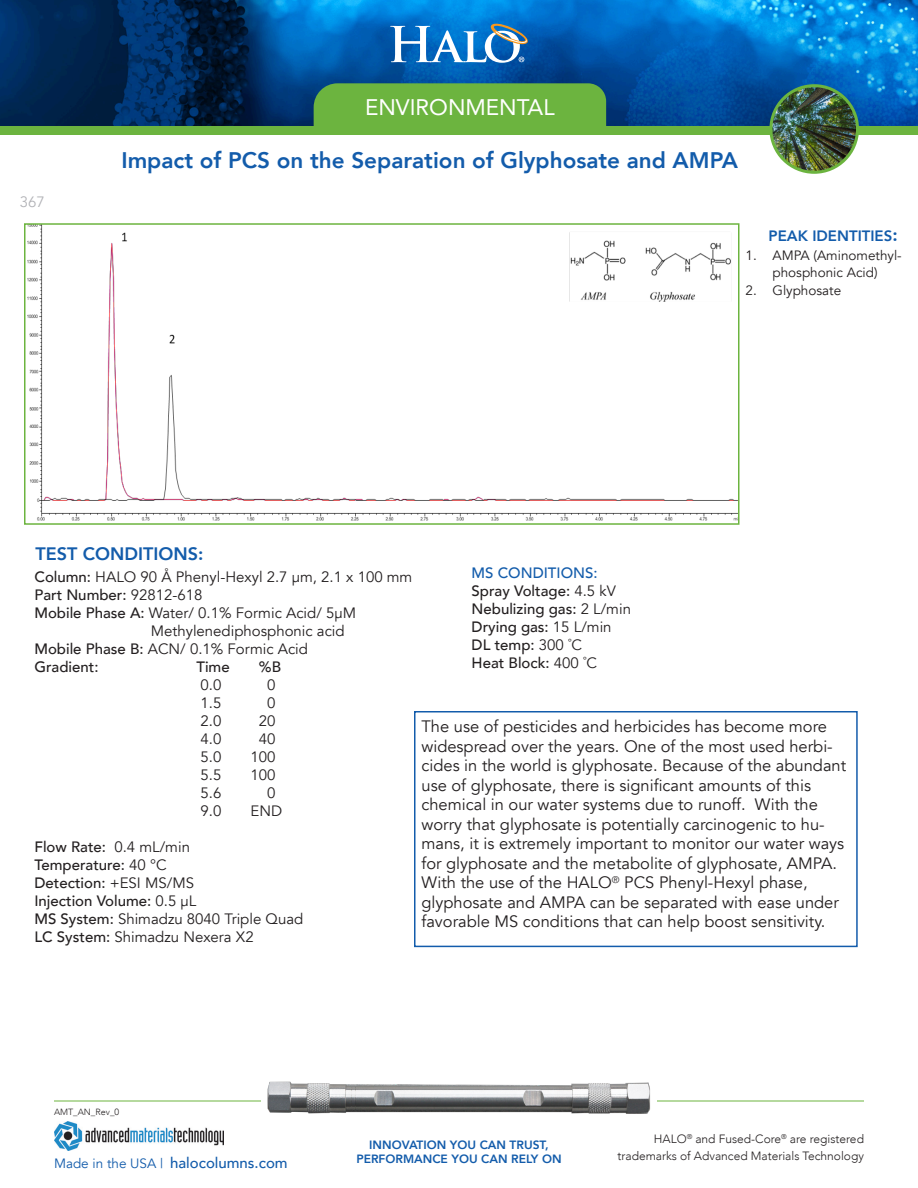
<style>
.page{position:relative;width:918px;height:1188px;background:#fff}
.page>*{position:absolute;margin:0;border:0;box-sizing:border-box;transform-origin:0 0}
.Headline{font:800 22.5px "Avenir";color:#135cab}
.t1{font:22.5px "Avenir";color:#fff}
.Headline-2{font:800 18px "Avenir";color:#135cab}
.t2{font:16.5px/19.5px "Avenir";color:#231f20}
.t3{font:15px "Avenir";color:#231f20}
.t4{font:500 15px "Avenir";color:#231f20}
.t5{font:500 15px "Avenir";color:#135cab}
.Headline-3{font:800 15px "Avenir";color:#135cab}
.t6{font:15px "Avenir";color:#b2b3b7}
.t7{font:13.5px/16.5px "Avenir";color:#231f20;text-align:center}
.t8{font:13.5px "Avenir";color:#135cab}
.t9{font:300 12px/16.5px "Avenir";color:#231f20;text-align:right}
.t10{font:800 12px "Avenir";color:#135cab}
.t11{font:300 9px "Avenir";color:#231f20}
.s1{font-size:18px}
.s2{font-weight:500}
.s3{font-weight:400}
</style>
<div class="page">
<img style="left:0;top:0;width:918px;height:126px">
<svg style="left:390px;top:22px;width:139px;height:41px"></svg>
<div style="left:0;top:126px;width:918px;height:9px;background:#6cb43f"></div>
<div style="left:314px;top:83px;width:292px;height:43px;background:#6cb43f"></div>
<img style="left:771px;top:86px;width:87px;height:86px;border-radius:43px">
<div style="left:769px;top:84px;width:90px;height:90px;border:3px solid #6cb43f;border-radius:50%"></div>
<hr style="left:54px;top:1101px;width:810px;height:1px;background:#6cb43f">
<img style="left:262px;top:1081px;width:395px;height:33px">
<img style="left:54px;top:1121px;width:170px;height:30px">
<div style="left:414px;top:711px;width:444px;height:236px;border:2px solid #135cab"></div>
<img style="left:27px;top:226px;width:710px;height:295px">
<div style="left:24px;top:223px;width:716px;height:302px;border:2px solid #6cb43f"></div>
<h1 class="t1" style="left:365px;top:89px;width:191px">ENVIRONMENTAL</h1>
<p class="t6" style="left:20px;top:193px;width:27px">367</p>
<p class="Headline" style="left:121px;top:143px;width:618px">Impact of PCS on the Separation of Glyphosate and AMPA</p>
<p class="Headline-3" style="left:769px;top:224px;width:131px">PEAK IDENTITIES<span class="s1">:</span></p>
<p class="t7" style="left:746px;top:247px;width:158px">1. AMPA (Aminomethyl&shy;phosphonic Acid)</p>
<p class="t7" style="left:746px;top:282px;width:97px">2. Glyphosate</p>
<p class="Headline-2" style="left:36px;top:539px;width:169px">TEST CONDITIONS:</p>
<p class="t3" style="left:34px;top:568px;width:379px"><span class="s2">Column:</span> HALO 90 Å Phenyl-Hexyl 2.7 µm, 2.1 x 100 mm</p>
<p class="t4" style="left:34px;top:581px;width:170px">Part Number: <span class="s3">92812-618</span></p>
<p class="t3" style="left:34px;top:604px;width:323px"><span class="s2">Mobile Phase A:</span> Water/ 0.1% Formic Acid/ 5µM</p>
<p class="t3" style="left:151px;top:622px;width:195px">Methylenediphosphonic acid</p>
<p class="t3" style="left:34px;top:640px;width:275px"><span class="s2">Mobile Phase B:</span> ACN/ 0.1% Formic Acid</p>
<p class="t4" style="left:34px;top:653px;width:66px">Gradient:</p>
<p class="t4" style="left:196px;top:653px;width:35px">Time</p>
<p class="t4" style="left:259px;top:653px;width:24px">%B</p>
<p class="t3" style="left:201px;top:676px;width:22px">0.0</p>
<p class="t3" style="left:267px;top:676px;width:10px">0</p>
<p class="t3" style="left:201px;top:694px;width:22px">1.5</p>
<p class="t3" style="left:267px;top:694px;width:10px">0</p>
<p class="t3" style="left:201px;top:712px;width:22px">2.0</p>
<p class="t3" style="left:259px;top:712px;width:18px">20</p>
<p class="t3" style="left:201px;top:730px;width:22px">4.0</p>
<p class="t3" style="left:259px;top:730px;width:18px">40</p>
<p class="t3" style="left:201px;top:748px;width:22px">5.0</p>
<p class="t3" style="left:251px;top:748px;width:27px">100</p>
<p class="t3" style="left:201px;top:766px;width:22px">5.5</p>
<p class="t3" style="left:251px;top:766px;width:27px">100</p>
<p class="t3" style="left:201px;top:784px;width:22px">5.6</p>
<p class="t3" style="left:267px;top:784px;width:10px">0</p>
<p class="t3" style="left:201px;top:802px;width:22px">9.0</p>
<p class="t3" style="left:251px;top:802px;width:33px">END</p>
<p class="t4" style="left:34px;top:833px;width:157px">Flow Rate: <span class="s3">0.4 mL/min</span></p>
<p class="t4" style="left:34px;top:851px;width:134px">Temperature: <span class="s3">40 °C</span></p>
<p class="t4" style="left:34px;top:869px;width:161px">Detection: <span class="s3">+ESI MS/MS</span></p>
<p class="t4" style="left:34px;top:887px;width:164px">Injection Volume: <span class="s3">0.5 µL</span></p>
<p class="t3" style="left:34px;top:910px;width:270px"><span class="s2">MS System:</span> Shimadzu 8040 Triple Quad</p>
<p class="t3" style="left:34px;top:928px;width:221px"><span class="s2">LC System:</span> Shimadzu Nexera X2</p>
<p class="t5" style="left:472px;top:560px;width:128px">MS CONDITIONS:</p>
<p class="t4" style="left:472px;top:578px;width:146px">Spray Voltage: <span class="s3">4.5 kV</span></p>
<p class="t4" style="left:472px;top:596px;width:161px">Nebulizing gas: <span class="s3">2 L/min</span></p>
<p class="t4" style="left:472px;top:614px;width:142px">Drying gas: <span class="s3">15 L/min</span></p>
<p class="t4" style="left:472px;top:632px;width:112px">DL temp: <span class="s3">300 ˚C</span></p>
<p class="t4" style="left:472px;top:650px;width:127px">Heat Block: <span class="s3">400 ˚C</span></p>
<p class="t2" style="left:422px;top:717px;width:426px">The use of pesticides and herbicides has become more widespread over the years. One of the most used herbi&shy;cides in the world is glyphosate. Because of the abundant use of glyphosate, there is significant amounts of this chemical in our water systems due to runoff. With the worry that glyphosate is potentially carcinogenic to hu&shy;mans, it is extremely important to monitor our water ways for glyphosate and the metabolite of glyphosate, AMPA.<br>With the use of the HALO<sup>®</sup> PCS Phenyl-Hexyl phase, glyphosate and AMPA can be separated with ease under favorable MS conditions that can help boost sensitivity.</p>
<p class="t11" style="left:54px;top:1106px;width:67px">AMT_AN_Rev_0</p>
<p class="t10" style="left:369px;top:1135px;width:181px">INNOVATION YOU CAN TRUST,</p>
<p class="t8" style="left:54px;top:1156px;width:111px">Made in the USA |</p>
<p class="t10" style="left:356px;top:1150px;width:207px">PERFORMANCE YOU CAN RELY ON</p>
<p class="t5" style="left:170px;top:1150px;width:119px">halocolumns.com</p>
<p class="t9" style="left:617px;top:1131px;width:248px">HALO<sup>®</sup> and Fused-Core<sup>®</sup> are registered trademarks of Advanced Materials Technology</p>
</div>
